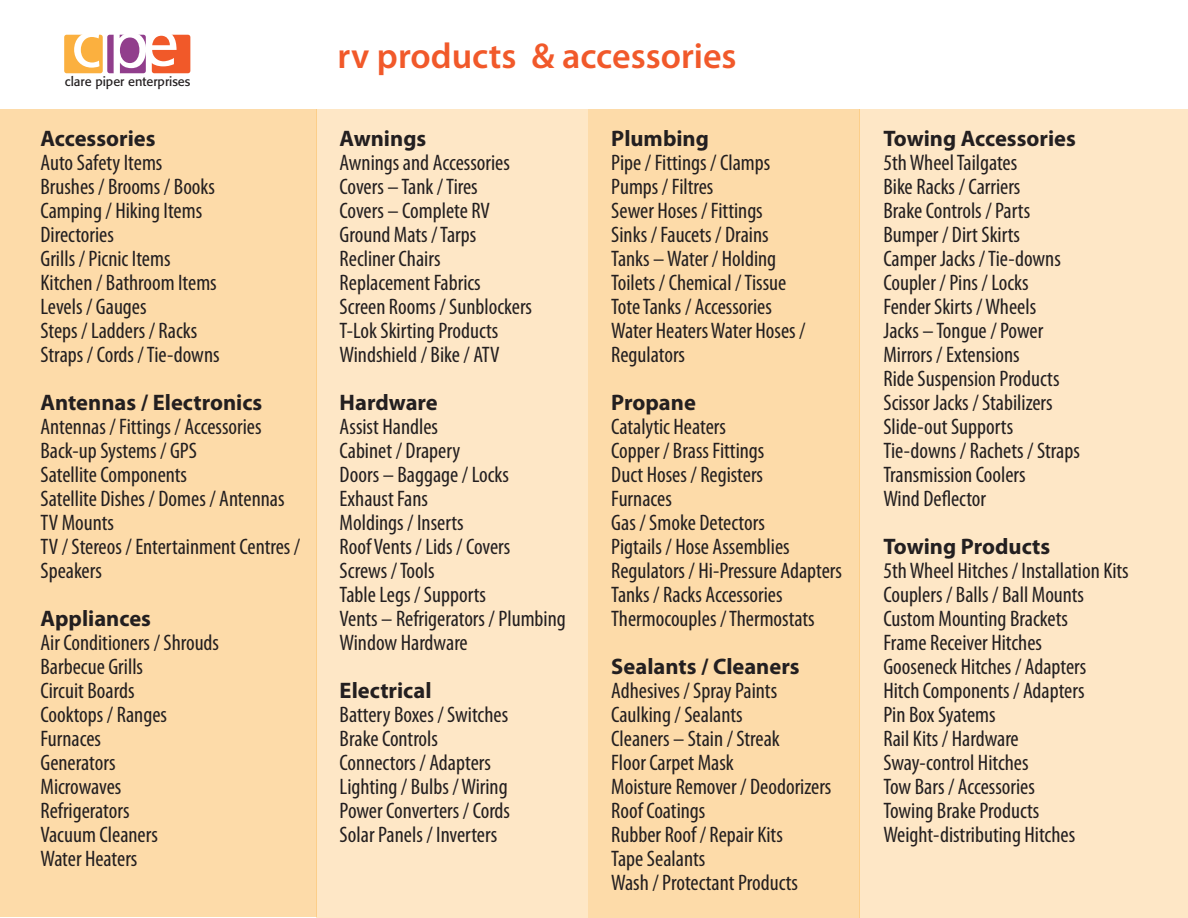
<style>
.page{position:relative;width:1188px;height:918px;background:#fff}
.page>*{position:absolute;margin:0;border:0;box-sizing:border-box;transform-origin:0 0}
.t1{font:600 36px "Myriad Pro";color:#f1592a}
.t2{font:condensed 22.5px/24px "Myriad Pro";color:#231f20}
.t3{font:700 22.5px "Myriad Pro";color:#231f20}
.t4{font:12.75px "Formata";color:#231f20}
</style>
<div class="page">
<div style="left:0;top:109px;width:316px;height:808px;background:#fddba9"></div>
<div style="left:588px;top:109px;width:272px;height:809px;background:#fddba9"></div>
<div style="left:152px;top:35px;width:38px;height:38px;background:#f15929;border-radius:2px"></div>
<svg style="left:107px;top:35px;width:39px;height:38px"></svg>
<div style="left:64px;top:35px;width:39px;height:38px;background:#fbb03f;border-radius:2px"></div>
<svg style="left:74px;top:34px;width:25px;height:34px"></svg>
<svg style="left:114px;top:34px;width:63px;height:40px"></svg>
<div style="left:316px;top:109px;width:272px;height:809px;background:#fee7c6"></div>
<div style="left:860px;top:109px;width:328px;height:809px;background:#fee7c6"></div>
<p class="t4" style="left:65px;top:74px;width:127px">clare piper enterprises</p>
<p class="t3" style="left:40px;top:124px;width:116px">Accessories</p>
<p class="t2" style="left:40px;top:150px;width:123px">Auto Safety Items</p>
<p class="t2" style="left:40px;top:174px;width:176px">Brushes / Brooms / Books</p>
<p class="t2" style="left:40px;top:198px;width:163px">Camping / Hiking Items</p>
<p class="t2" style="left:40px;top:222px;width:75px">Directories</p>
<p class="t2" style="left:40px;top:246px;width:132px">Grills / Picnic Items</p>
<p class="t2" style="left:40px;top:270px;width:178px">Kitchen / Bathroom Items</p>
<p class="t2" style="left:40px;top:294px;width:108px">Levels / Gauges</p>
<p class="t2" style="left:40px;top:318px;width:158px">Steps / Ladders / Racks</p>
<p class="t2" style="left:40px;top:342px;width:181px">Straps / Cords / Tie-downs</p>
<p class="t3" style="left:40px;top:388px;width:223px">Antennas / Electronics</p>
<p class="t2" style="left:40px;top:414px;width:223px">Antennas / Fittings / Accessories</p>
<p class="t2" style="left:40px;top:438px;width:158px">Back-up Systems / GPS</p>
<p class="t2" style="left:40px;top:462px;width:148px">Satellite Components</p>
<p class="t2" style="left:40px;top:486px;width:246px">Satellite Dishes / Domes / Antennas<br>TV Mounts</p>
<p class="t2" style="left:40px;top:534px;width:261px">TV / Stereos / Entertainment Centres /</p>
<p class="t2" style="left:40px;top:558px;width:63px">Speakers</p>
<p class="t3" style="left:40px;top:604px;width:112px">Appliances</p>
<p class="t2" style="left:40px;top:630px;width:180px">Air Conditioners / Shrouds</p>
<p class="t2" style="left:40px;top:654px;width:104px">Barbecue Grills</p>
<p class="t2" style="left:40px;top:678px;width:96px">Circuit Boards</p>
<p class="t2" style="left:40px;top:702px;width:128px">Cooktops / Ranges</p>
<p class="t2" style="left:40px;top:726px;width:62px">Furnaces</p>
<p class="t2" style="left:40px;top:750px;width:77px">Generators</p>
<p class="t2" style="left:40px;top:774px;width:82px">Microwaves</p>
<p class="t2" style="left:40px;top:798px;width:91px">Refrigerators</p>
<p class="t2" style="left:40px;top:822px;width:119px">Vacuum Cleaners</p>
<p class="t2" style="left:40px;top:846px;width:98px">Water Heaters</p>
<p class="t4" style="left:65px;top:178px;width:127px">clare piper enterprises</p>
<p class="t1" style="left:338px;top:33px;width:401px">rv products &amp; accessories</p>
<p class="t3" style="left:340px;top:124px;width:88px">Awnings</p>
<p class="t2" style="left:340px;top:150px;width:172px">Awnings and Accessories</p>
<p class="t2" style="left:340px;top:174px;width:140px">Covers – Tank / Tires</p>
<p class="t2" style="left:340px;top:198px;width:152px">Covers – Complete RV</p>
<p class="t2" style="left:340px;top:222px;width:138px">Ground Mats / Tarps</p>
<p class="t2" style="left:340px;top:246px;width:102px">Recliner Chairs</p>
<p class="t2" style="left:340px;top:270px;width:143px">Replacement Fabrics</p>
<p class="t2" style="left:340px;top:294px;width:194px">Screen Rooms / Sunblockers</p>
<p class="t2" style="left:340px;top:318px;width:160px">T-Lok Skirting Products</p>
<p class="t2" style="left:340px;top:342px;width:161px">Windshield / Bike / ATV</p>
<p class="t3" style="left:340px;top:388px;width:100px">Hardware</p>
<p class="t2" style="left:340px;top:414px;width:100px">Assist Handles</p>
<p class="t2" style="left:340px;top:438px;width:122px">Cabinet / Drapery</p>
<p class="t2" style="left:340px;top:462px;width:171px">Doors – Baggage / Locks</p>
<p class="t2" style="left:340px;top:486px;width:90px">Exhaust Fans</p>
<p class="t2" style="left:340px;top:510px;width:126px">Moldings / Inserts</p>
<p class="t2" style="left:340px;top:534px;width:172px">Roof Vents / Lids / Covers</p>
<p class="t2" style="left:340px;top:558px;width:96px">Screws / Tools</p>
<p class="t2" style="left:340px;top:582px;width:148px">Table Legs / Supports</p>
<p class="t2" style="left:340px;top:606px;width:228px">Vents – Refrigerators / Plumbing</p>
<p class="t2" style="left:340px;top:630px;width:130px">Window Hardware</p>
<p class="t3" style="left:340px;top:676px;width:93px">Electrical</p>
<p class="t2" style="left:340px;top:702px;width:170px">Battery Boxes / Switches</p>
<p class="t2" style="left:340px;top:726px;width:100px">Brake Controls</p>
<p class="t2" style="left:340px;top:750px;width:153px">Connectors / Adapters</p>
<p class="t2" style="left:340px;top:774px;width:170px">Lighting / Bulbs / Wiring</p>
<p class="t2" style="left:340px;top:798px;width:172px">Power Converters / Cords</p>
<p class="t2" style="left:340px;top:822px;width:159px">Solar Panels / Inverters</p>
<p class="t3" style="left:611px;top:124px;width:99px">Plumbing</p>
<p class="t2" style="left:611px;top:150px;width:161px">Pipe / Fittings / Clamps</p>
<p class="t2" style="left:611px;top:174px;width:104px">Pumps / Filtres</p>
<p class="t2" style="left:611px;top:198px;width:153px">Sewer Hoses / Fittings</p>
<p class="t2" style="left:611px;top:222px;width:159px">Sinks / Faucets / Drains</p>
<p class="t2" style="left:611px;top:246px;width:167px">Tanks – Water / Holding</p>
<p class="t2" style="left:611px;top:270px;width:177px">Toilets / Chemical / Tissue</p>
<p class="t2" style="left:611px;top:294px;width:162px">Tote Tanks / Accessories</p>
<p class="t2" style="left:611px;top:318px;width:196px">Water Heaters Water Hoses /</p>
<p class="t2" style="left:611px;top:342px;width:75px">Regulators</p>
<p class="t3" style="left:611px;top:388px;width:86px">Propane</p>
<p class="t2" style="left:611px;top:414px;width:116px">Catalytic Heaters</p>
<p class="t2" style="left:611px;top:438px;width:155px">Copper / Brass Fittings</p>
<p class="t2" style="left:611px;top:462px;width:153px">Duct Hoses / Registers</p>
<p class="t2" style="left:611px;top:486px;width:62px">Furnaces</p>
<p class="t2" style="left:611px;top:510px;width:155px">Gas / Smoke Detectors</p>
<p class="t2" style="left:611px;top:534px;width:180px">Pigtails / Hose Assemblies</p>
<p class="t2" style="left:611px;top:558px;width:232px">Regulators / Hi-Pressure Adapters</p>
<p class="t2" style="left:611px;top:582px;width:173px">Tanks / Racks Accessories</p>
<p class="t2" style="left:611px;top:606px;width:205px">Thermocouples / Thermostats</p>
<p class="t3" style="left:611px;top:652px;width:190px">Sealants / Cleaners</p>
<p class="t2" style="left:611px;top:678px;width:167px">Adhesives / Spray Paints</p>
<p class="t2" style="left:611px;top:702px;width:133px">Caulking / Sealants</p>
<p class="t2" style="left:611px;top:726px;width:170px">Cleaners – Stain / Streak</p>
<p class="t2" style="left:611px;top:750px;width:124px">Floor Carpet Mask</p>
<p class="t2" style="left:611px;top:774px;width:222px">Moisture Remover / Deodorizers</p>
<p class="t2" style="left:611px;top:798px;width:96px">Roof Coatings</p>
<p class="t2" style="left:611px;top:822px;width:173px">Rubber Roof / Repair Kits</p>
<p class="t2" style="left:611px;top:846px;width:95px">Tape Sealants</p>
<p class="t2" style="left:611px;top:870px;width:188px">Wash / Protectant Products</p>
<p class="t3" style="left:883px;top:124px;width:194px">Towing Accessories</p>
<p class="t2" style="left:883px;top:150px;width:135px">5th Wheel Tailgates</p>
<p class="t2" style="left:883px;top:174px;width:139px">Bike Racks / Carriers</p>
<p class="t2" style="left:883px;top:198px;width:148px">Brake Controls / Parts</p>
<p class="t2" style="left:883px;top:222px;width:138px">Bumper / Dirt Skirts</p>
<p class="t2" style="left:883px;top:246px;width:179px">Camper Jacks / Tie-downs</p>
<p class="t2" style="left:883px;top:270px;width:147px">Coupler / Pins / Locks</p>
<p class="t2" style="left:883px;top:294px;width:154px">Fender Skirts / Wheels</p>
<p class="t2" style="left:883px;top:318px;width:161px">Jacks – Tongue / Power</p>
<p class="t2" style="left:883px;top:342px;width:138px">Mirrors / Extensions</p>
<p class="t2" style="left:883px;top:366px;width:178px">Ride Suspension Products</p>
<p class="t2" style="left:883px;top:390px;width:171px">Scissor Jacks / Stabilizers</p>
<p class="t2" style="left:883px;top:414px;width:131px">Slide-out Supports</p>
<p class="t2" style="left:883px;top:438px;width:198px">Tie-downs / Rachets / Straps</p>
<p class="t2" style="left:883px;top:462px;width:144px">Transmission Coolers</p>
<p class="t2" style="left:883px;top:486px;width:104px">Wind Deflector</p>
<p class="t3" style="left:883px;top:532px;width:168px">Towing Products</p>
<p class="t2" style="left:883px;top:558px;width:247px">5th Wheel Hitches / Installation Kits</p>
<p class="t2" style="left:883px;top:582px;width:202px">Couplers / Balls / Ball Mounts</p>
<p class="t2" style="left:883px;top:606px;width:186px">Custom Mounting Brackets</p>
<p class="t2" style="left:883px;top:630px;width:160px">Frame Receiver Hitches</p>
<p class="t2" style="left:883px;top:654px;width:204px">Gooseneck Hitches / Adapters</p>
<p class="t2" style="left:883px;top:678px;width:203px">Hitch Components / Adapters</p>
<p class="t2" style="left:883px;top:702px;width:114px">Pin Box Syatems</p>
<p class="t2" style="left:883px;top:726px;width:137px">Rail Kits / Hardware</p>
<p class="t2" style="left:883px;top:750px;width:147px">Sway-control Hitches</p>
<p class="t2" style="left:883px;top:774px;width:153px">Tow Bars / Accessories</p>
<p class="t2" style="left:883px;top:798px;width:157px">Towing Brake Products</p>
<p class="t2" style="left:883px;top:822px;width:193px">Weight-distributing Hitches</p>
</div>
